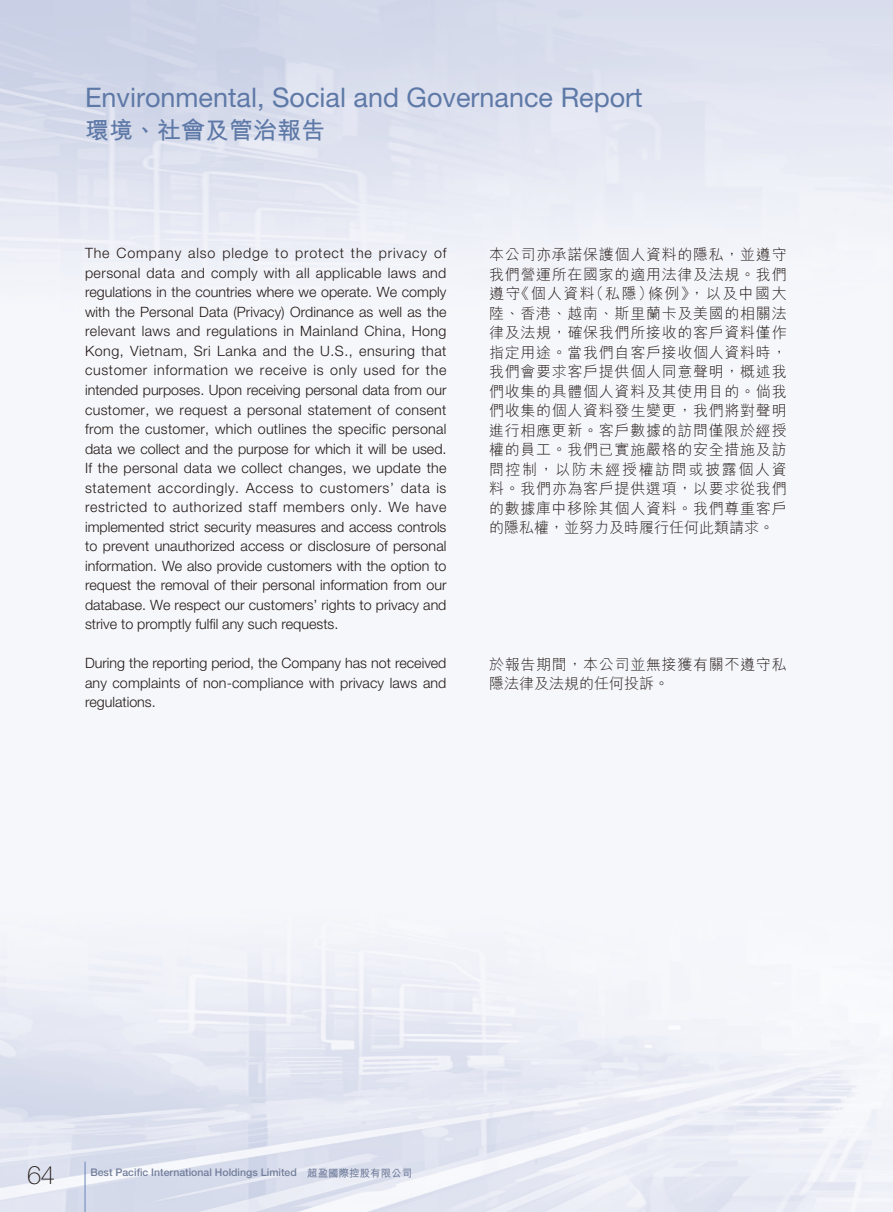
<style>
.page{position:relative;width:893px;height:1212px;background:#fff}
.page>*{position:absolute;margin:0;border:0;box-sizing:border-box;transform-origin:0 0}
.t1{font:27px "Helvetica Neue LT Std";color:#5e79a7}
.t2{font:100 25.5px "Helvetica Neue LT Std";color:#231916}
.t3{font:24px "M Hei HK Bold E Ten B5 H";color:#5e79a7}
.t4{font:15px/19.5px "M Hei HK Light E Ten B5 H";letter-spacing:.045em;color:#231916;text-align:justify}
.t5{font:300 14.25px/19.5px "Helvetica Neue LT Std";color:#231916;text-align:justify}
.t6{font:500 10.5px "Helvetica Neue LT Std";color:#727e9b}
.s1{font-family:"M Hei HK Bold E Ten B5 H";font-weight:400}
</style>
<div class="page">
<hr style="left:85px;top:1161px;width:1px;height:51px;background:#6886b8">
<h1 class="t1" style="left:85px;top:88px;width:559px">Environmental, Social and Governance Report</h1>
<h3 class="t3" style="left:85px;top:120px;width:241px">環境、社會及管治報告</h3>
<p class="t5" style="left:85px;top:245px;width:363px">The Company also pledge to protect the privacy of personal data and comply with all applicable laws and regulations in the countries where we operate. We comply with the Personal Data (Privacy) Ordinance as well as the relevant laws and regulations in Mainland China, Hong Kong, Vietnam, Sri Lanka and the U.S., ensuring that customer information we receive is only used for the intended purposes. Upon receiving personal data from our customer, we request a personal statement of consent from the customer, which outlines the specific personal data we collect and the purpose for which it will be used.<br>If the personal data we collect changes, we update the statement accordingly. Access to customers’ data is restricted to authorized staff members only. We have implemented strict security measures and access controls to prevent unauthorized access or disclosure of personal information. We also provide customers with the option to request the removal of their personal information from our database. We respect our customers’ rights to privacy and strive to promptly fulfil any such requests.</p>
<p class="t5" style="left:85px;top:655px;width:363px">During the reporting period, the Company has not received any complaints of non-compliance with privacy laws and regulations.</p>
<p class="t4" style="left:489px;top:247px;width:299px">本公司亦承諾保護個人資料的隱私，並遵守我們營運所在國家的適用法律及法規。我們遵守《個人資料（私隱）條例》，以及中國大陸、香港、越南、斯里蘭卡及美國的相關法律及法規，確保我們所接收的客戶資料僅作指定用途。當我們自客戶接收個人資料時，我們會要求客戶提供個人同意聲明，概述我們收集的具體個人資料及其使用目的。倘我們收集的個人資料發生變更，我們將對聲明進行相應更新。客戶數據的訪問僅限於經授權的員工。我們已實施嚴格的安全措施及訪問控制，以防未經授權訪問或披露個人資料。我們亦為客戶提供選項，以要求從我們的數據庫中移除其個人資料。我們尊重客戶的隱私權，並努力及時履行任何此類請求。</p>
<p class="t4" style="left:489px;top:656px;width:299px">於報告期間，本公司並無接獲有關不遵守私隱法律及法規的任何投訴。</p>
<h2 class="t2" style="left:27px;top:1165px;width:29px">64</h2>
<p class="t6" style="left:90px;top:1169px;width:323px">Best Pacific International Holdings Limited <span class="s1">超盈國際控股有限公司</span></p>
</div>
